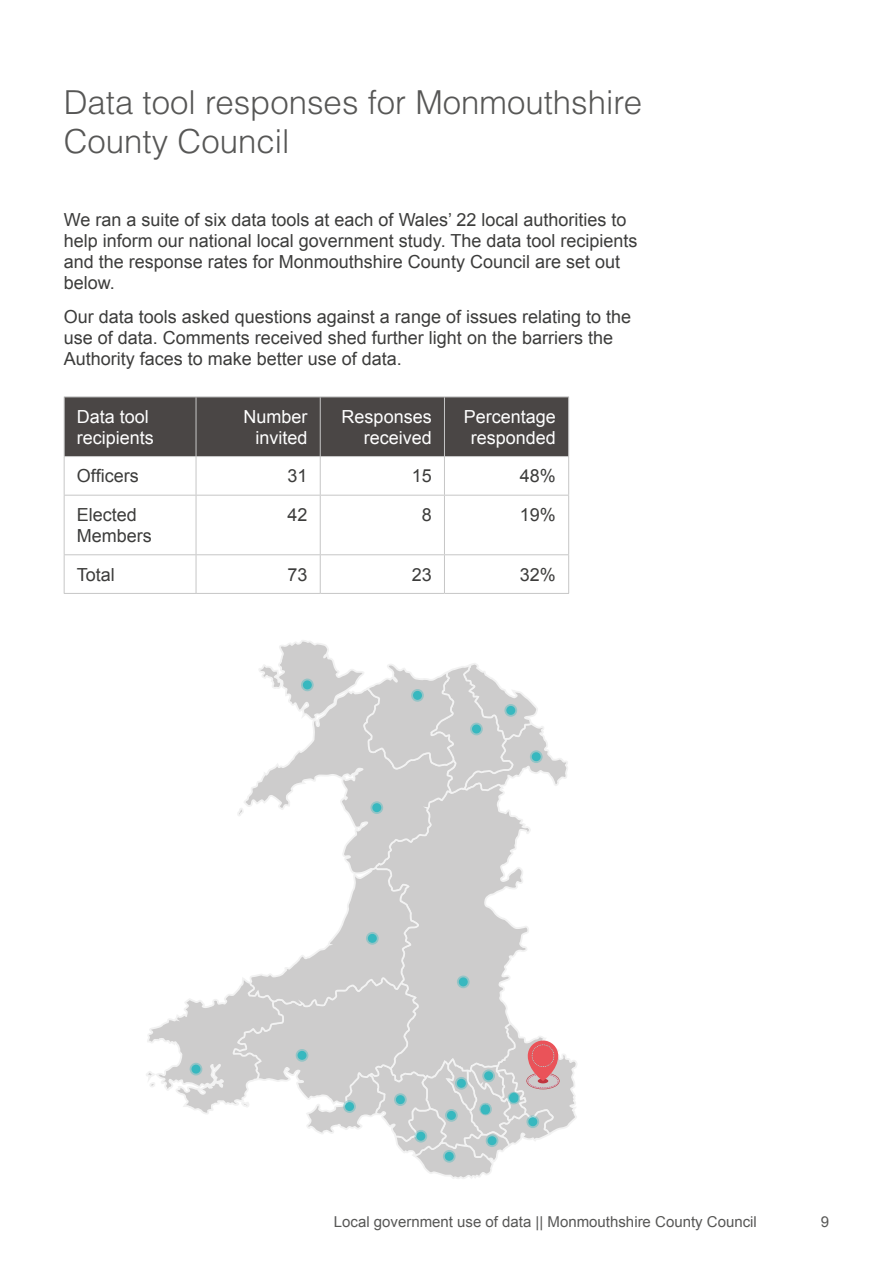
<style>
.page{position:relative;width:893px;height:1263px;background:#fff}
.page>*{position:absolute;margin:0;border:0;box-sizing:border-box;transform-origin:0 0}
.Grey_Heading{font:300 33px/39.6px "Helvetica LT Std";color:#575756}
.body{font:18px/21px "Arial";color:#3c3c3b}
.body-2{font:18px/21px "Arial";color:#fff;text-align:right}
.t1{font:15px "Arial";color:#575756}
</style>
<div class="page">
<div style="left:65px;top:397px;width:503px;height:59px;background:#4a4645"></div>
<svg style="left:65px;top:457px;width:503px;height:136px"></svg>
<hr style="left:64px;top:396px;width:132px;height:1px;background:#c6c6c6">
<hr style="left:64px;top:397px;width:1px;height:59px;background:#c6c6c6">
<hr style="left:196px;top:396px;width:124px;height:1px;background:#c6c6c6">
<hr style="left:196px;top:397px;width:1px;height:59px;background:#c6c6c6">
<hr style="left:320px;top:396px;width:124px;height:1px;background:#c6c6c6">
<hr style="left:320px;top:397px;width:1px;height:59px;background:#c6c6c6">
<hr style="left:444px;top:396px;width:125px;height:1px;background:#c6c6c6">
<hr style="left:444px;top:397px;width:1px;height:59px;background:#c6c6c6">
<hr style="left:568px;top:397px;width:1px;height:59px;background:#c6c6c6">
<hr style="left:64px;top:456px;width:132px;height:1px;background:#c6c6c6">
<hr style="left:64px;top:457px;width:1px;height:38px;background:#c6c6c6">
<hr style="left:196px;top:456px;width:124px;height:1px;background:#c6c6c6">
<hr style="left:196px;top:457px;width:1px;height:38px;background:#c6c6c6">
<hr style="left:320px;top:456px;width:124px;height:1px;background:#c6c6c6">
<hr style="left:320px;top:457px;width:1px;height:38px;background:#c6c6c6">
<hr style="left:444px;top:456px;width:125px;height:1px;background:#c6c6c6">
<hr style="left:444px;top:457px;width:1px;height:38px;background:#c6c6c6">
<hr style="left:568px;top:457px;width:1px;height:38px;background:#c6c6c6">
<hr style="left:64px;top:495px;width:132px;height:1px;background:#c6c6c6">
<hr style="left:64px;top:495px;width:1px;height:59px;background:#c6c6c6">
<hr style="left:196px;top:495px;width:124px;height:1px;background:#c6c6c6">
<hr style="left:196px;top:495px;width:1px;height:59px;background:#c6c6c6">
<hr style="left:320px;top:495px;width:124px;height:1px;background:#c6c6c6">
<hr style="left:320px;top:495px;width:1px;height:59px;background:#c6c6c6">
<hr style="left:444px;top:495px;width:125px;height:1px;background:#c6c6c6">
<hr style="left:444px;top:495px;width:1px;height:59px;background:#c6c6c6">
<hr style="left:568px;top:495px;width:1px;height:59px;background:#c6c6c6">
<hr style="left:64px;top:554px;width:132px;height:1px;background:#c6c6c6">
<hr style="left:64px;top:555px;width:1px;height:38px;background:#c6c6c6">
<hr style="left:196px;top:554px;width:124px;height:1px;background:#c6c6c6">
<hr style="left:196px;top:555px;width:1px;height:38px;background:#c6c6c6">
<hr style="left:320px;top:554px;width:124px;height:1px;background:#c6c6c6">
<hr style="left:320px;top:555px;width:1px;height:38px;background:#c6c6c6">
<hr style="left:444px;top:554px;width:125px;height:1px;background:#c6c6c6">
<hr style="left:444px;top:555px;width:1px;height:38px;background:#c6c6c6">
<hr style="left:568px;top:555px;width:1px;height:38px;background:#c6c6c6">
<hr style="left:64px;top:593px;width:132px;height:1px;background:#c6c6c6">
<hr style="left:196px;top:593px;width:124px;height:1px;background:#c6c6c6">
<hr style="left:320px;top:593px;width:124px;height:1px;background:#c6c6c6">
<hr style="left:444px;top:593px;width:125px;height:1px;background:#c6c6c6">
<svg style="left:146px;top:640px;width:431px;height:539px"></svg>
<img style="left:479px;top:1092px;width:41px;height:23px">
<h2 class="Grey_Heading" style="left:64px;top:82px;width:580px">Data tool responses for Monmouthshire<br>County Council</h2>
<p class="body" style="left:64px;top:209px;width:575px">We ran a suite of six data tools at each of Wales’ 22 local authorities to help inform our national local government study. The data tool recipients and the response rates for Monmouthshire County Council are set out below.</p>
<p class="body" style="left:64px;top:306px;width:569px">Our data tools asked questions against a range of issues relating to the use of data. Comments received shed further light on the barriers the<br>Authority faces to make better use of data.</p>
<p class="body-2" style="left:77px;top:406px;width:79px;text-align:left">Data tool recipients</p>
<p class="body-2" style="left:243px;top:406px;width:66px">Number invited</p>
<p class="body-2" style="left:342px;top:406px;width:92px">Responses received</p>
<p class="body-2" style="left:464px;top:406px;width:94px;text-align:center">Percentage responded</p>
<p class="body" style="left:77px;top:466px;width:64px">Officers</p>
<p class="body" style="left:287px;top:466px;width:22px">31</p>
<p class="body" style="left:412px;top:466px;width:22px">15</p>
<p class="body" style="left:520px;top:466px;width:38px">48%</p>
<p class="body" style="left:77px;top:504px;width:77px">Elected<br>Members</p>
<p class="body" style="left:287px;top:504px;width:22px">42</p>
<p class="body" style="left:422px;top:504px;width:12px">8</p>
<p class="body" style="left:520px;top:504px;width:38px">19%</p>
<p class="body" style="left:77px;top:564px;width:40px">Total</p>
<p class="body" style="left:287px;top:564px;width:22px">73</p>
<p class="body" style="left:412px;top:564px;width:22px">23</p>
<p class="body" style="left:520px;top:564px;width:38px">32%</p>
<p class="t1" style="left:334px;top:1212px;width:424px">Local government use of data || Monmouthshire County Council</p>
<p class="t1" style="left:821px;top:1212px;width:10px">9</p>
</div>
